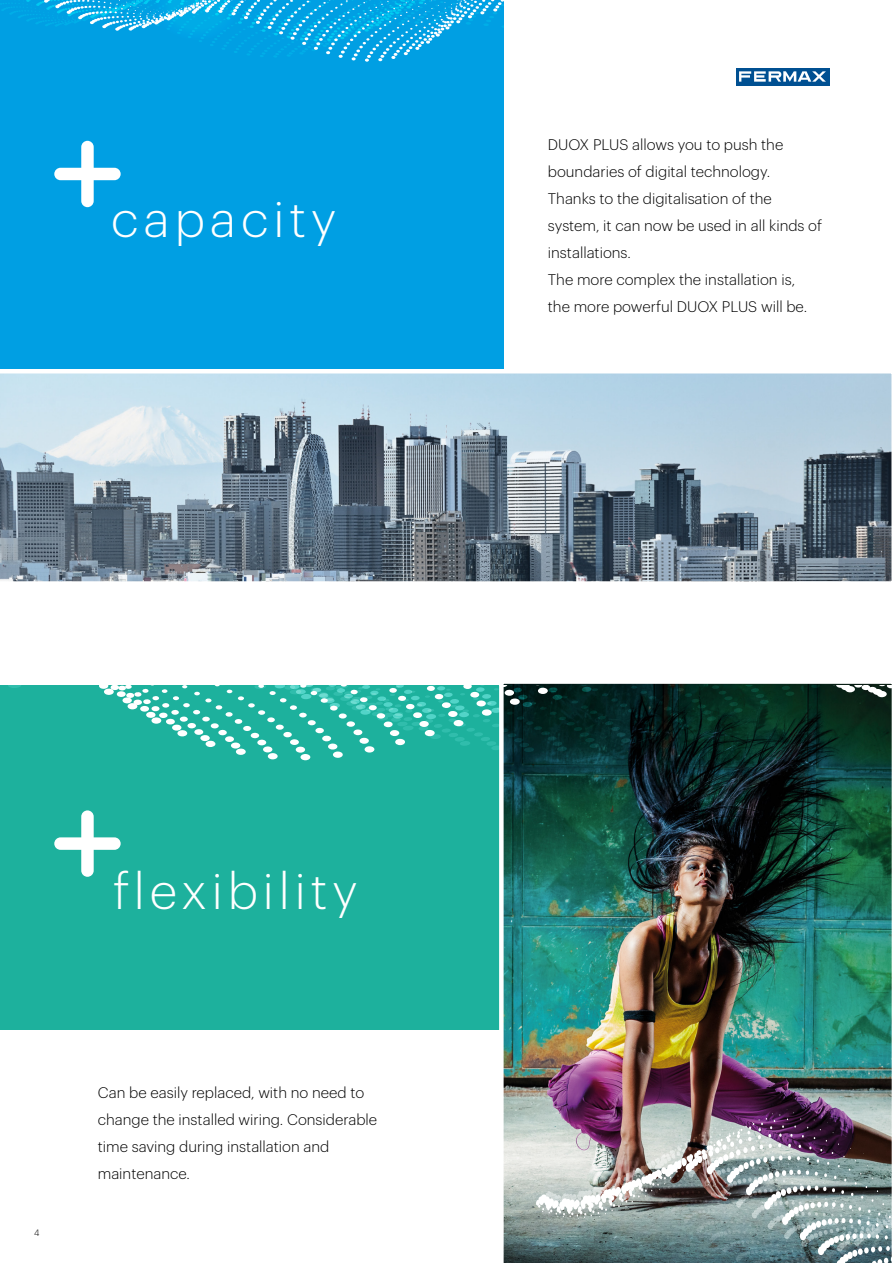
<style>
.page{position:relative;width:893px;height:1263px;background:#fff}
.page>*{position:absolute;margin:0;border:0;box-sizing:border-box;transform-origin:0 0}
.t1{font:300 49.5px "Graphik";letter-spacing:.1em;color:#fff}
.t2{font:300 15px/27px "Graphik";color:#000}
.t3{font:300 9px "Graphik";color:#000}
</style>
<div class="page">
<div style="left:0;top:0;width:503px;height:578px;background:#009fe3"></div>
<svg style="left:0;top:369px;width:892px;height:213px;background:#8da0ae"></svg>
<div style="left:0;top:685px;width:517px;height:345px;background:#1db19d"></div>
<img style="left:499px;top:683px;width:393px;height:580px">
<img style="left:556px;top:1028px;width:336px;height:90px">
<img style="left:504px;top:1118px;width:388px;height:145px">
<svg style="left:54px;top:141px;width:67px;height:66px"></svg>
<svg style="left:54px;top:810px;width:67px;height:67px"></svg>
<svg style="left:236px;top:753px;width:656px;height:7px"></svg>
<svg style="left:8px;top:685px;width:884px;height:67px"></svg>
<svg style="left:2px;top:0;width:501px;height:62px"></svg>
<div style="left:736px;top:68px;width:93px;height:17px;background:#005092"></div>
<svg style="left:739px;top:71px;width:87px;height:11px"></svg>
<h1 class="t1" style="left:111px;top:183px;width:227px">capacity</h1>
<p class="t2" style="left:548px;top:130px;width:276px">DUOX PLUS allows you to push the boundaries of digital technology.<br>Thanks to the digitalisation of the system, it can now be used in all kinds of installations.<br>The more complex the installation is,<br>the more powerful DUOX PLUS will be.</p>
<h1 class="t1" style="left:113px;top:855px;width:246px">flexibility</h1>
<p class="t3" style="left:34px;top:1226px;width:7px">4</p>
<p class="t2" style="left:98px;top:1077px;width:281px">Can be easily replaced, with no need to change the installed wiring. Considerable time saving during installation and maintenance.</p>
</div>
